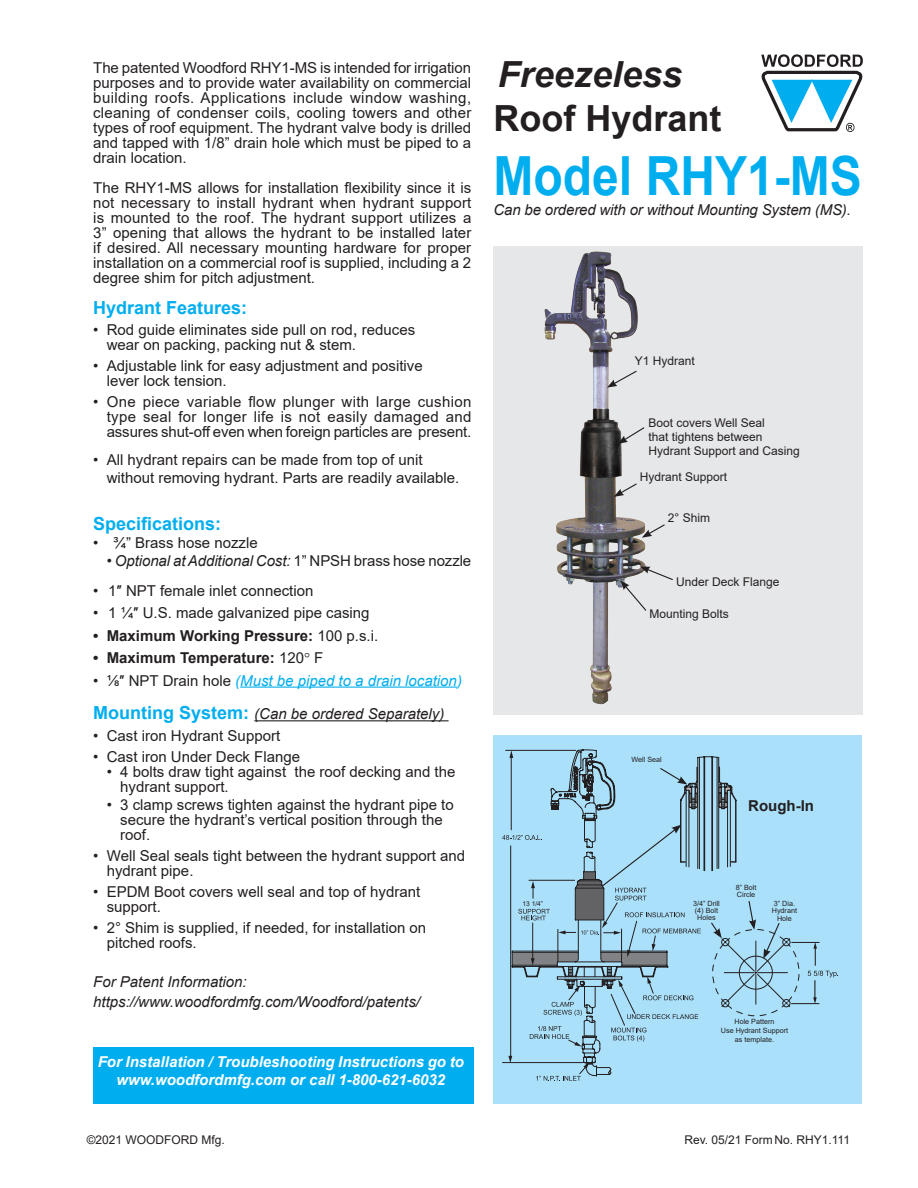
<style>
.page{position:relative;width:918px;height:1188px;background:#fff}
.page>*{position:absolute;margin:0;border:0;box-sizing:border-box;transform-origin:0 0}
.t1{font:700 54px "Arial";color:#00aeef;scale:.89 1}
.t2{font:700 36px "Arial";color:#231f20}
.t3{font:italic 700 36px "Arial";color:#231f20}
.t4{font:700 18px "Arial";color:#00aeef}
.Body_Text{font:15px/15px "Arial";color:#231f20}
.t5{font:italic 15px "Arial";color:#231f20}
.t6{font:italic 700 15px "Arial";color:#fff}
.t7{font:700 15px "Arial";color:#231f20}
.t8{font:italic 15px "Arial";color:#00aeef}
.t9{font:12px "Arial";color:#231f20}
.t10{font:7.2px "Arial";color:#231f20}
.t11{font:6.6px "Arial";color:#231f20}
.s1{font-size:18px}
.s2{font-style:normal}
.s3{font-weight:400}
.s4{font-style:normal;color:#231f20}
.s5{font-weight:700;font-style:normal;font-size:18px;color:#00aeef}
</style>
<div class="page">
<hr style="left:240px;top:687px;width:217px;height:1px;background:#00aeef">
<hr style="left:254px;top:720px;width:195px;height:1px;background:#231f20">
<div style="left:493px;top:735px;width:369px;height:369px;background:#aae0f9"></div>
<svg style="left:502px;top:750px;width:336px;height:331px"></svg>
<div style="left:93px;top:1047px;width:381px;height:57px;background:#00aeef"></div>
<svg style="left:761px;top:54px;width:102px;height:78px"></svg>
<div style="left:493px;top:247px;width:370px;height:468px;background:#e6e7e9"></div>
<img style="left:544px;top:251px;width:102px;height:454px">
<svg style="left:618px;top:426px;width:28px;height:18px"></svg>
<svg style="left:614px;top:482px;width:24px;height:15px"></svg>
<svg style="left:642px;top:523px;width:23px;height:15px"></svg>
<svg style="left:607px;top:370px;width:31px;height:18px"></svg>
<svg style="left:620px;top:566px;width:53px;height:46px"></svg>
<p class="Body_Text" style="left:93px;top:60px;width:380px;text-align:justify">The patented Woodford RHY1-MS is intended for irrigation purposes and to provide water availability on commercial building roofs. Applications include window washing, cleaning of condenser coils, cooling towers and other types of roof equipment. The hydrant valve body is drilled and tapped with 1/8” drain hole which must be piped to a drain location.</p>
<p class="Body_Text" style="left:93px;top:180px;width:380px;text-align:justify">The RHY1-MS allows for installation flexibility since it is not necessary to install hydrant when hydrant support is mounted to the roof. The hydrant support utilizes a 3” opening that allows the hydrant to be installed later if desired. All necessary mounting hardware for proper installation on a commercial roof is supplied, including a 2 degree shim for pitch adjustment.</p>
<p class="t4" style="left:93px;top:295px;width:156px">Hydrant Features:</p>
<p class="Body_Text" style="left:107px;top:323px;width:310px;text-indent:-14px">• Rod guide eliminates side pull on rod<span class="s1">,</span> reduces wear on packing, packing nut &amp; stem.</p>
<p class="Body_Text" style="left:107px;top:359px;width:317px;text-indent:-14px">• Adjustable link for easy adjustment and positive lever lock tension.</p>
<p class="Body_Text" style="left:107px;top:395px;width:366px;text-align:justify;text-indent:-14px">• One piece variable flow plunger with large cushion type seal for longer life is not easily damaged and assures shut-off even when foreign particles are present.</p>
<p class="Body_Text" style="left:107px;top:451px;width:354px;line-height:18px;text-indent:-14px">• All hydrant repairs can be made from top of unit without removing hydrant. Parts are readily available.</p>
<p class="t4" style="left:93px;top:510px;width:130px">Specifications:</p>
<p class="Body_Text" style="left:93px;top:535px;width:166px">• ¾” Brass hose nozzle</p>
<p class="t5" style="left:107px;top:551px;width:366px"><span class="s2">•</span> Optional at Additional Cost: <span class="s2">1” NPSH brass hose nozzle</span></p>
<p class="Body_Text" style="left:93px;top:583px;width:222px">• 1″ NPT female inlet connection</p>
<p class="Body_Text" style="left:93px;top:605px;width:278px">• 1 ¼″ U.S. made galvanized pipe casing</p>
<p class="t7" style="left:93px;top:625px;width:286px">• Maximum Working Pressure: <span class="s3">100 p.s.i.</span></p>
<p class="t7" style="left:93px;top:647px;width:232px">• Maximum Temperature: <span class="s3">120 F</span></p>
<p class="t8" style="left:93px;top:671px;width:370px"><span class="s4">• ⅛″ NPT Drain hole</span> (Must be piped to a drain location)</p>
<p class="t5" style="left:93px;top:704px;width:353px"><span class="s5">Mounting System:</span> (Can be ordered Separately)</p>
<p class="Body_Text" style="left:93px;top:728px;width:188px">• Cast iron Hydrant Support</p>
<p class="Body_Text" style="left:93px;top:749px;width:208px">• Cast iron Under Deck Flange</p>
<p class="Body_Text" style="left:120px;top:764px;width:337px;text-indent:-14px">• 4 bolts draw tight against the roof decking and the hydrant support.</p>
<p class="Body_Text" style="left:120px;top:797px;width:335px;text-indent:-14px">• 3 clamp screws tighten against the hydrant pipe to secure the hydrant’s vertical position through the roof.</p>
<p class="Body_Text" style="left:107px;top:848px;width:360px;text-indent:-14px">• Well Seal seals tight between the hydrant support and hydrant pipe.</p>
<p class="Body_Text" style="left:107px;top:884px;width:315px;text-indent:-14px">• EPDM Boot covers well seal and top of hydrant support.</p>
<p class="Body_Text" style="left:107px;top:920px;width:321px;text-indent:-14px">• 2° Shim is supplied, if needed, for installation on pitched roofs.</p>
<p class="t5" style="left:93px;top:972px;width:155px">For Patent Information:</p>
<p class="t5" style="left:93px;top:992px;width:328px">https://www.woodfordmfg.com/Woodford/patents/</p>
<p class="t6" style="left:98px;top:1052px;width:368px">For Installation / Troubleshooting Instructions go to</p>
<p class="t6" style="left:117px;top:1070px;width:330px">www.woodfordmfg.com or call 1-800-621-6032</p>
<p class="t3" style="left:498px;top:51px;width:186px">Freezeless</p>
<p class="t2" style="left:493px;top:93px;width:229px">Roof Hydrant</p>
<p class="t1" style="left:493px;top:138px;width:416px">Model RHY1-MS</p>
<p class="t5" style="left:493px;top:200px;width:359px">Can be ordered with or without Mounting System (MS).</p>
<p class="t9" style="left:635px;top:353px;width:62px">Y1 Hydrant</p>
<p class="t9" style="left:649px;top:414px;width:118px">Boot covers Well Seal</p>
<p class="t9" style="left:649px;top:428px;width:116px">that tightens between</p>
<p class="t9" style="left:649px;top:443px;width:153px">Hydrant Support and Casing</p>
<p class="t9" style="left:640px;top:469px;width:89px">Hydrant Support</p>
<p class="t9" style="left:668px;top:509px;width:44px">2° Shim</p>
<p class="t9" style="left:676px;top:573px;width:105px">Under Deck Flange</p>
<p class="t9" style="left:649px;top:606px;width:81px">Mounting Bolts</p>
<p class="t11" style="left:523px;top:900px;width:22px">13 1/4”</p>
<p class="t10" style="left:632px;top:754px;width:32px">Well Seal</p>
<p class="t7" style="left:748px;top:795px;width:67px">Rough-In</p>
<p class="t10" style="left:693px;top:898px;width:28px">3/4” Drill</p>
<p class="t10" style="left:695px;top:905px;width:25px">(4) Bolt</p>
<p class="t10" style="left:697px;top:913px;width:20px">Holes</p>
<p class="t10" style="left:736px;top:882px;width:22px">8” Bolt</p>
<p class="t10" style="left:737px;top:890px;width:20px">Circle</p>
<p class="t10" style="left:774px;top:899px;width:23px">3” Dia.</p>
<p class="t10" style="left:772px;top:906px;width:27px">Hydrant</p>
<p class="t10" style="left:777px;top:913px;width:16px">Hole</p>
<p class="t10" style="left:735px;top:1017px;width:42px">Hole Pattern</p>
<p class="t10" style="left:721px;top:1025px;width:69px">Use Hydrant Support</p>
<p class="t10" style="left:735px;top:1034px;width:41px">as template.</p>
<p class="t9" style="left:87px;top:1132px;width:140px">©2021 WOODFORD Mfg.</p>
<p class="t9" style="left:685px;top:1132px;width:167px">Rev. 05/21 FormNo. RHY1.111</p>
</div>
